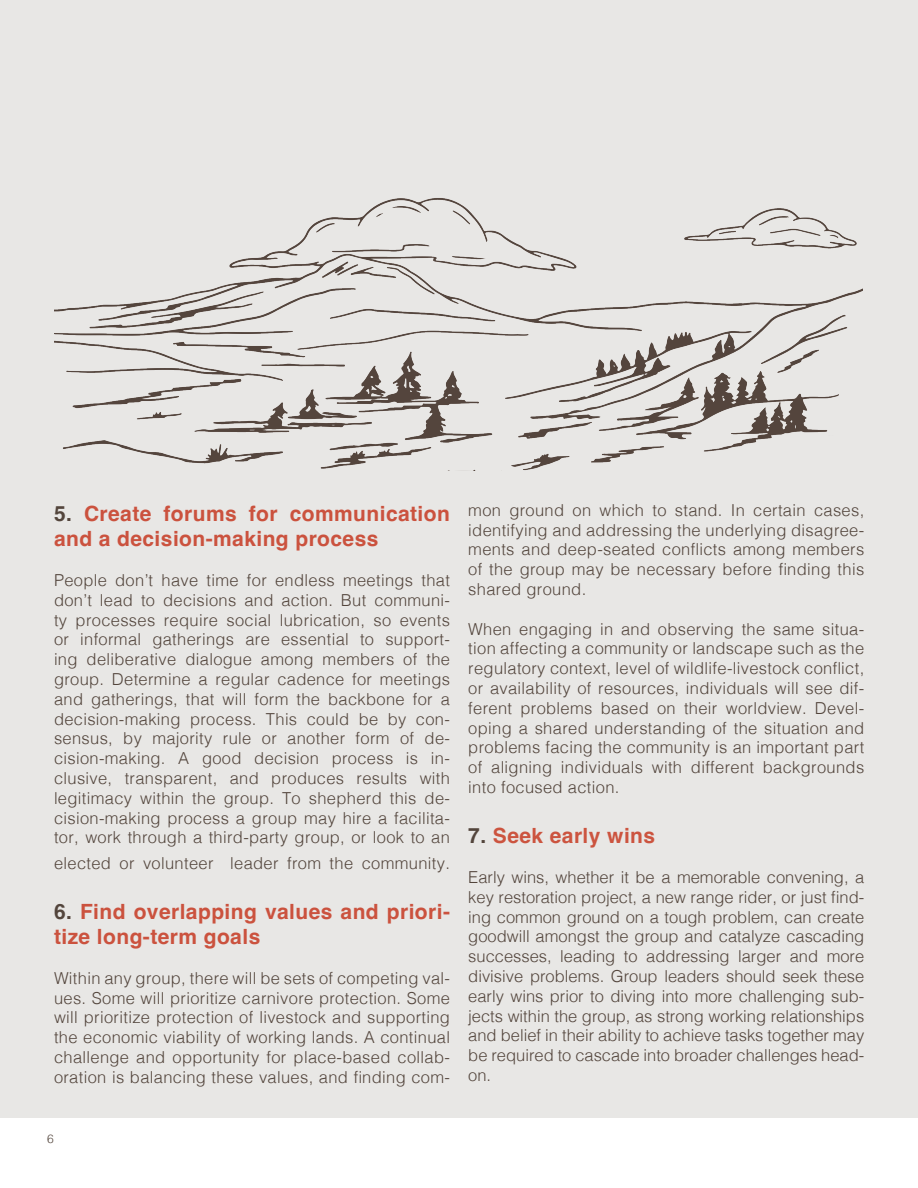
<style>
.page{position:relative;width:918px;height:1188px;background:#fff}
.page>*{position:absolute;margin:0;border:0;box-sizing:border-box;transform-origin:0 0}
.t1{font:700 21px/25.2px "Helvetica";letter-spacing:.02em;color:#cb523e}
.t2{font:700 21px "Helvetica";letter-spacing:.02em;color:#cc543f}
.t3{font:300 16.5px/19.8px "Helvetica";letter-spacing:.02em;color:#53453c;text-align:justify}
.t4{font:300 12px "Helvetica";color:#53453c}
.s1{color:#53453c}
</style>
<div class="page">
<div style="left:0;top:0;width:918px;height:1118px;background:#e8e7e5"></div>
<img style="left:54px;top:198px;width:808px;height:272px">
<p class="t1" style="left:54px;top:504px;width:397px"><span class="s1">5.</span> Create forums for communication and a decision-making process</p>
<p class="t3" style="left:54px;top:569px;width:398px">People don’t have time for endless meetings that don’t lead to decisions and action. But communi&shy;ty processes require social lubrication, so events or informal gatherings are essential to support&shy;ing deliberative dialogue among members of the group. Determine a regular cadence for meetings and gatherings, that will form the backbone for a decision-making process. This could be by con&shy;sensus, by majority rule or another form of de&shy;cision-making. A good decision process is in&shy;clusive, transparent, and produces results with legitimacy within the group. To shepherd this de&shy;cision-making process a group may hire a facilita&shy;tor, work through a third-party group, or look to an</p>
<p class="t3" style="left:54px;top:852px;width:398px">elected or volunteer leader from the community.</p>
<p class="t1" style="left:54px;top:901px;width:397px"><span class="s1">6.</span> Find overlapping values and priori&shy;tize long-term goals</p>
<p class="t3" style="left:54px;top:967px;width:398px">Within any group, there will be sets of competing val&shy;ues. Some will prioritize carnivore protection. Some will prioritize protection of livestock and supporting the economic viability of working lands. A continual challenge and opportunity for place-based collab&shy;oration is balancing these values, and finding com-</p>
<p class="t3" style="left:468px;top:499px;width:398px">mon ground on which to stand. In certain cases, identifying and addressing the underlying disagree&shy;ments and deep-seated conflicts among members of the group may be necessary before finding this shared ground.</p>
<p class="t3" style="left:468px;top:618px;width:398px">When engaging in and observing the same situa&shy;tion affecting a community or landscape such as the regulatory context, level of wildlife-livestock conflict, or availability of resources, individuals will see dif&shy;ferent problems based on their worldview. Devel&shy;oping a shared understanding of the situation and problems facing the community is an important part of aligning individuals with different backgrounds into focused action.</p>
<p class="t2" style="left:468px;top:823px;width:188px"><span class="s1">7.</span> Seek early wins</p>
<p class="t3" style="left:468px;top:866px;width:398px">Early wins, whether it be a memorable convening, a key restoration project, a new range rider, or just find&shy;ing common ground on a tough problem, can create goodwill amongst the group and catalyze cascading successes, leading to addressing larger and more divisive problems. Group leaders should seek these early wins prior to diving into more challenging sub&shy;jects within the group, as strong working relationships and belief in their ability to achieve tasks together may be required to cascade into broader challenges head&shy;on.</p>
<p class="t4" style="left:47px;top:1128px;width:8px">6</p>
</div>
